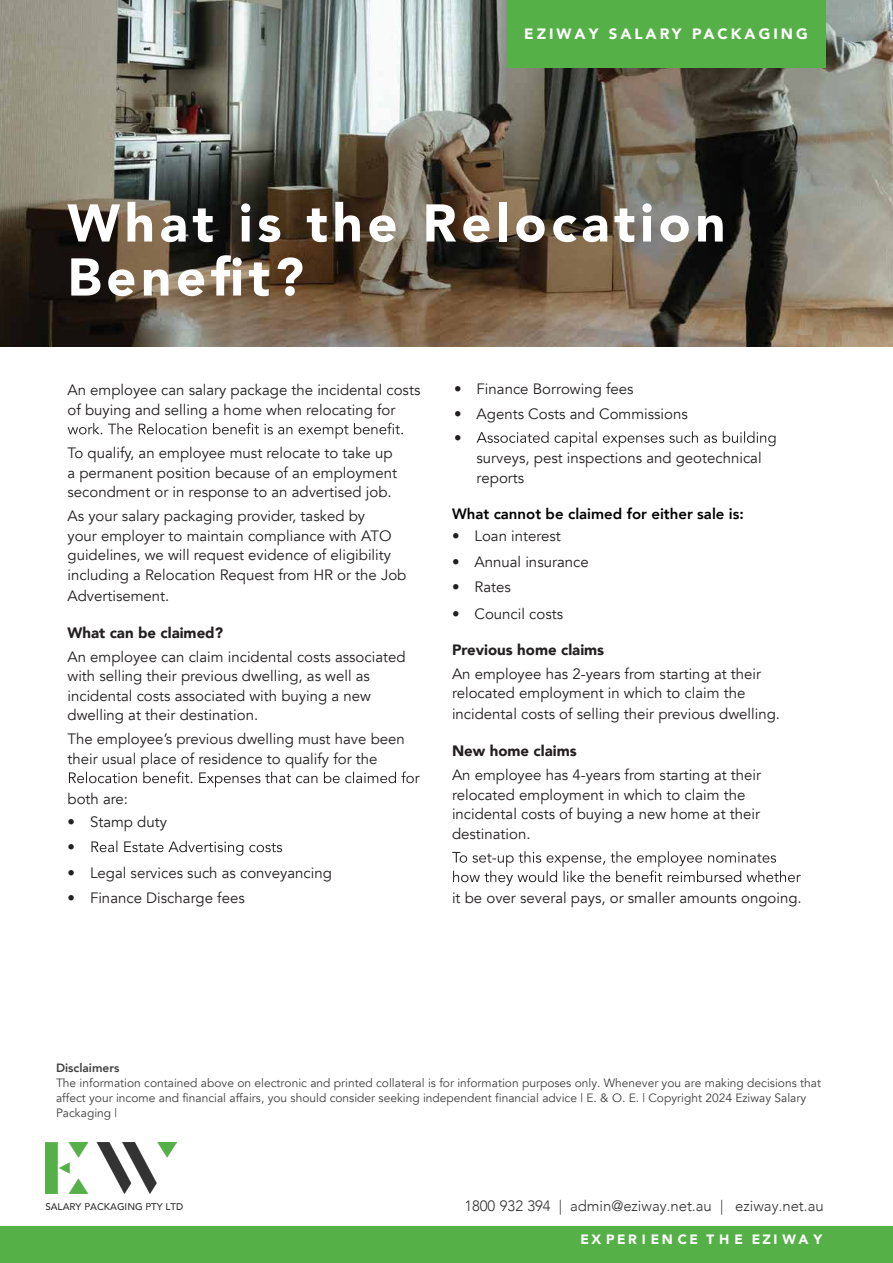
<style>
.page{position:relative;width:893px;height:1263px;background:#fff}
.page>*{position:absolute;margin:0;border:0;box-sizing:border-box;transform-origin:0 0}
.t1{font:900 52.5px/54px "Avenir";letter-spacing:.09em;color:#fff}
.t2{font:15px/19.5px "Avenir";color:#231f20}
.t3{font:900 15px "Avenir";color:#231f20}
.t4{font:300 15px "Avenir";color:#333}
.t5{font:800 15px "Avenir";color:#000}
.t6{font:900 15px "Avenir";letter-spacing:.2em;color:#fff}
.t7{font:900 13.5px "Avenir";letter-spacing:.185em;color:#fff}
.t8{font:12px/15px "Avenir";color:#404040}
.t9{font:800 12px "Avenir";color:#404040}
.t10{font:500 9.75px "Avenir";color:#333}
</style>
<div class="page">
<img style="left:0;top:0;width:893px;height:347px">
<svg style="left:68px;top:423px;width:335px;height:16px"></svg>
<svg style="left:69px;top:771px;width:351px;height:16px"></svg>
<svg style="left:91px;top:841px;width:191px;height:15px"></svg>
<svg style="left:477px;top:431px;width:298px;height:16px"></svg>
<svg style="left:452px;top:851px;width:349px;height:35px"></svg>
<div style="left:506px;top:0;width:319px;height:68px;background:#55b147"></div>
<img style="left:45px;top:1142px;width:131px;height:52px">
<div style="left:0;top:1226px;width:893px;height:37px;background:#55b147"></div>
<p class="t6" style="left:524px;top:21px;width:285px">EZIWAY SALARY PACKAGING</p>
<h1 class="t1" style="left:67px;top:195px;width:659px">What is the Relocation<br>Benefit?</h1>
<p class="t2" style="left:68px;top:381px;width:354px">An employee can salary package the incidental costs of buying and selling a home when relocating for</p>
<p class="t2" style="left:68px;top:444px;width:331px">To qualify, an employee must relocate to take up a permanent position because of an employment secondment or in response to an advertised job.</p>
<p class="t2" style="left:68px;top:507px;width:340px">As your salary packaging provider, tasked by<br>your employer to maintain compliance with ATO guidelines, we will request evidence of eligibility including a Relocation Request from HR or the Job</p>
<p class="t2" style="left:68px;top:586px;width:103px">Advertisement.</p>
<p class="t3" style="left:68px;top:619px;width:157px">What can be claimed?</p>
<p class="t2" style="left:68px;top:647px;width:340px">An employee can claim incidental costs associated with selling their previous dwelling, as well as incidental costs associated with buying a new dwelling at their destination.</p>
<p class="t2" style="left:68px;top:729px;width:339px">The employee’s previous dwelling must have been their usual place of residence to qualify for the</p>
<p class="t2" style="left:68px;top:789px;width:62px">both are:</p>
<p class="t2" style="left:68px;top:809px;width:101px;line-height:25.5px">• Stamp duty •</p>
<p class="t2" style="left:68px;top:863px;width:266px">• Legal services such as conveyancing</p>
<p class="t2" style="left:68px;top:888px;width:179px">• Finance Discharge fees</p>
<p class="t2" style="left:454px;top:379px;width:181px">• Finance Borrowing fees</p>
<p class="t2" style="left:454px;top:403px;width:235px;line-height:23.2px">• Agents Costs and Commissions •</p>
<p class="t2" style="left:477px;top:448px;width:287px;line-height:20.2px">surveys, pest inspections and geotechnical reports</p>
<p class="t5" style="left:452px;top:502px;width:293px">What cannot be claimed for either sale is:</p>
<p class="t2" style="left:452px;top:527px;width:110px">• Loan interest</p>
<p class="t2" style="left:452px;top:552px;width:138px">• Annual insurance</p>
<p class="t2" style="left:452px;top:578px;width:60px">• Rates</p>
<p class="t2" style="left:452px;top:605px;width:113px">• Council costs</p>
<p class="t3" style="left:452px;top:637px;width:154px">Previous home claims</p>
<p class="t2" style="left:452px;top:664px;width:311px">An employee has 2-years from starting at their relocated employment in which to claim the</p>
<p class="t2" style="left:452px;top:705px;width:329px">incidental costs of selling their previous dwelling.</p>
<p class="t3" style="left:452px;top:738px;width:126px">New home claims</p>
<p class="t2" style="left:452px;top:765px;width:311px">An employee has 4-years from starting at their relocated employment in which to claim the incidental costs of buying a new home at their destination.</p>
<p class="t2" style="left:452px;top:888px;width:351px">it be over several pays, or smaller amounts ongoing.</p>
<p class="t9" style="left:56px;top:1059px;width:65px">Disclaimers</p>
<p class="t8" style="left:56px;top:1075px;width:766px">The information contained above on electronic and printed collateral is for information purposes only. Whenever you are making decisions that affect your income and financial affairs, you should consider seeking independent financial advice | E. &amp; O. E. | Copyright 2024 Eziway Salary<br>Packaging |</p>
<p class="t10" style="left:45px;top:1198px;width:139px">SALARY PACKAGING PTY LTD</p>
<p class="t4" style="left:464px;top:1197px;width:361px">1800 932 394 | admin@eziway.net.au | eziway.net.au</p>
<p class="t7" style="left:580px;top:1227px;width:243px">E X PER I EN CE T H E EZI WA Y</p>
</div>
